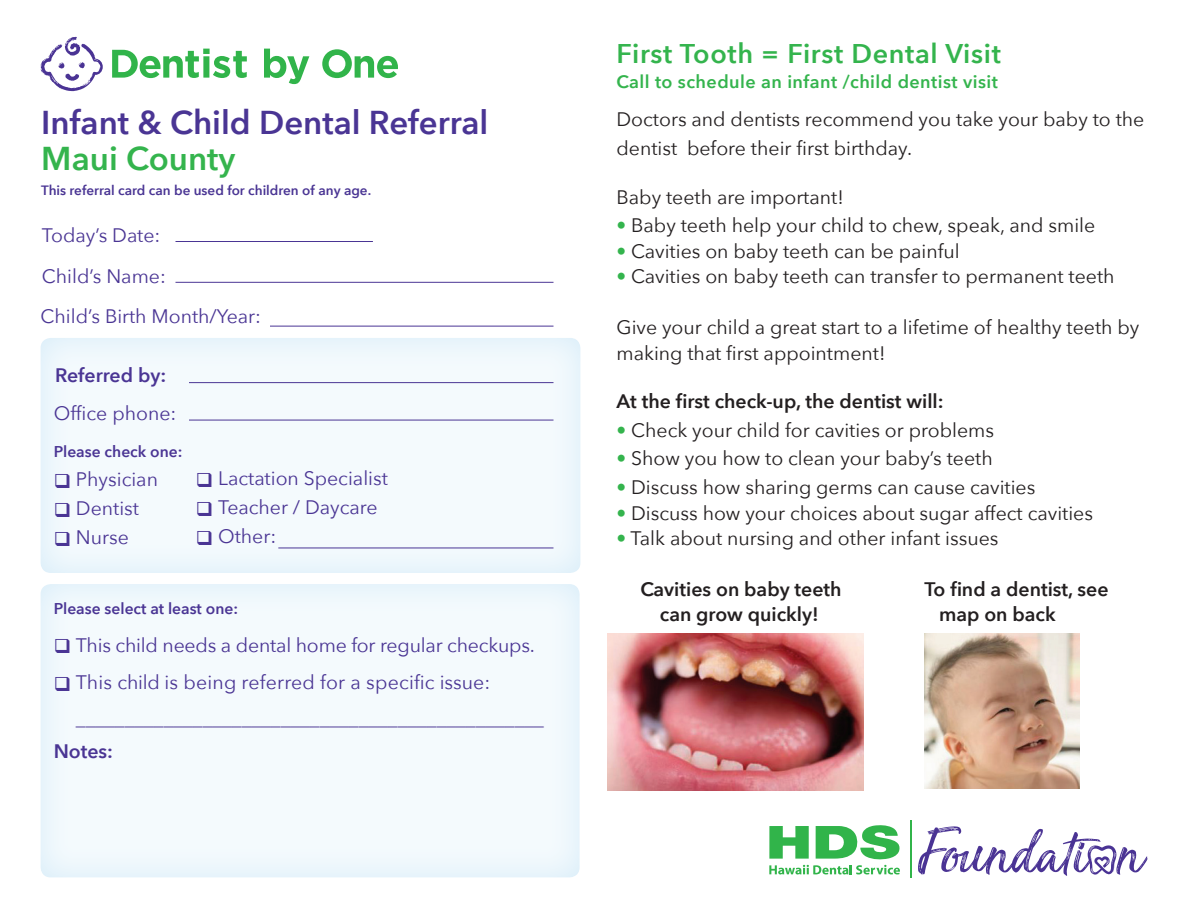
<style>
.page{position:relative;width:1188px;height:918px;background:#fff}
.page>*{position:absolute;margin:0;border:0;box-sizing:border-box;transform-origin:0 0}
.t1{font:600 33px "Avenir Next";color:#4a3594}
.t2{font:600 33px "Avenir Next";color:#34b44d}
.t3{font:600 27px "Avenir Next";letter-spacing:.025em;color:#34b44d}
.t4{font:19.5px/29.2px "Avenir Next";color:#231f20}
.t5{font:19.5px/36px "Avenir Next";color:#4a3594}
.t6{font:600 19.5px/25.5px "Avenir Next";color:#231f20}
.t7{font:600 19.5px "Avenir Next";color:#4a3594}
.t8{font:600 18px "Avenir Next";letter-spacing:.025em;color:#34b44d}
.t9{font:600 15.6px "Avenir Next";color:#4a3594}
.t10{font:600 13.5px "Avenir Next";color:#4a3594}
.s1{color:#34b44d}
</style>
<div class="page">
<div style="left:40px;top:327px;width:546px;height:247px;background:#f4fafd"></div>
<div style="left:40px;top:584px;width:544px;height:295px;background:#f4fafd"></div>
<hr style="left:176px;top:241px;width:197px;height:1px;background:#4a3594">
<hr style="left:176px;top:282px;width:378px;height:1px;background:#4a3594">
<hr style="left:189px;top:382px;width:365px;height:1px;background:#4a3594">
<hr style="left:270px;top:326px;width:284px;height:1px;background:#4a3594">
<hr style="left:189px;top:420px;width:365px;height:1px;background:#4a3594">
<hr style="left:278px;top:547px;width:275px;height:1px;background:#4a3594">
<img style="left:608px;top:633px;width:256px;height:157px">
<img style="left:924px;top:633px;width:156px;height:156px">
<svg style="left:112px;top:49px;width:135px;height:29px"></svg>
<svg style="left:264px;top:49px;width:45px;height:35px"></svg>
<svg style="left:322px;top:49px;width:76px;height:29px"></svg>
<svg style="left:40px;top:37px;width:63px;height:55px"></svg>
<hr style="left:910px;top:820px;width:2px;height:58px;background:#31b44a">
<svg style="left:769px;top:825px;width:131px;height:49px"></svg>
<svg style="left:918px;top:826px;width:230px;height:50px"></svg>
<h1 class="t1" style="left:41px;top:102px;width:449px">Infant &amp; Child Dental Referral</h1>
<h1 class="t2" style="left:41px;top:138px;width:196px">Maui County</h1>
<p class="t10" style="left:41px;top:182px;width:331px">This referral card can be used for children of any age.</p>
<p class="t5" style="left:42px;top:217px;width:120px">Today’s Date:</p>
<p class="t5" style="left:42px;top:258px;width:126px">Child’s Name:</p>
<p class="t5" style="left:41px;top:298px;width:222px">Child’s Birth Month/Year:</p>
<p class="t7" style="left:55px;top:363px;width:113px">Referred by:</p>
<p class="t5" style="left:54px;top:396px;width:124px">Office phone:</p>
<p class="t9" style="left:54px;top:442px;width:130px">Please check one:</p>
<p class="t5" style="left:54px;top:461px;width:106px">❑ Physician</p>
<p class="t5" style="left:54px;top:490px;width:87px">❑ Dentist</p>
<p class="t5" style="left:54px;top:520px;width:77px">❑ Nurse</p>
<p class="t5" style="left:196px;top:460px;width:194px">❑ Lactation Specialist</p>
<p class="t5" style="left:196px;top:489px;width:183px">❑ Teacher / Daycare</p>
<p class="t5" style="left:196px;top:518px;width:82px">❑ Other:</p>
<p class="t9" style="left:54px;top:600px;width:186px">Please select at least one:</p>
<p class="t5" style="left:54px;top:627px;width:483px">❑ This child needs a dental home for regular checkups.</p>
<p class="t5" style="left:76px;top:664px;width:469px;text-indent:-22px">❑ This child is being referred for a specific issue: ________________________________________________</p>
<p class="t7" style="left:54px;top:739px;width:61px">Notes:</p>
<h2 class="t3" style="left:616px;top:37px;width:386px">First Tooth = First Dental Visit</h2>
<p class="t8" style="left:616px;top:71px;width:383px">Call to schedule an infant /child dentist visit</p>
<p class="t4" style="left:616px;top:104px;width:529px">Doctors and dentists recommend you take your baby to the dentist before their first birthday.</p>
<p class="t4" style="left:616px;top:182px;width:229px">Baby teeth are important!</p>
<p class="t4" style="left:616px;top:211px;width:480px"><span class="s1">•</span> Baby teeth help your child to chew, speak, and smile</p>
<p class="t4" style="left:616px;top:236px;width:345px"><span class="s1">•</span> Cavities on baby teeth can be painful</p>
<p class="t4" style="left:616px;top:262px;width:500px"><span class="s1">•</span> Cavities on baby teeth can transfer to permanent teeth</p>
<p class="t4" style="left:616px;top:315px;width:524px;line-height:25.5px">Give your child a great start to a lifetime of healthy teeth by making that first appointment!</p>
<p class="t6" style="left:616px;top:389px;width:329px">At the first check-up, the dentist will:</p>
<p class="t4" style="left:616px;top:416px;width:379px"><span class="s1">•</span> Check your child for cavities or problems</p>
<p class="t4" style="left:616px;top:444px;width:378px"><span class="s1">•</span> Show you how to clean your baby’s teeth</p>
<p class="t4" style="left:616px;top:473px;width:420px"><span class="s1">•</span> Discuss how sharing germs can cause cavities</p>
<p class="t4" style="left:616px;top:498px;width:478px"><span class="s1">•</span> Discuss how your choices about sugar affect cavities</p>
<p class="t4" style="left:616px;top:524px;width:384px"><span class="s1">•</span> Talk about nursing and other infant issues</p>
<p class="t6" style="left:640px;top:576px;width:203px;text-align:center">Cavities on baby teeth can grow quickly!</p>
<p class="t6" style="left:939px;top:576px;width:171px;text-indent:-15px">To find a dentist, see map on back</p>
</div>
